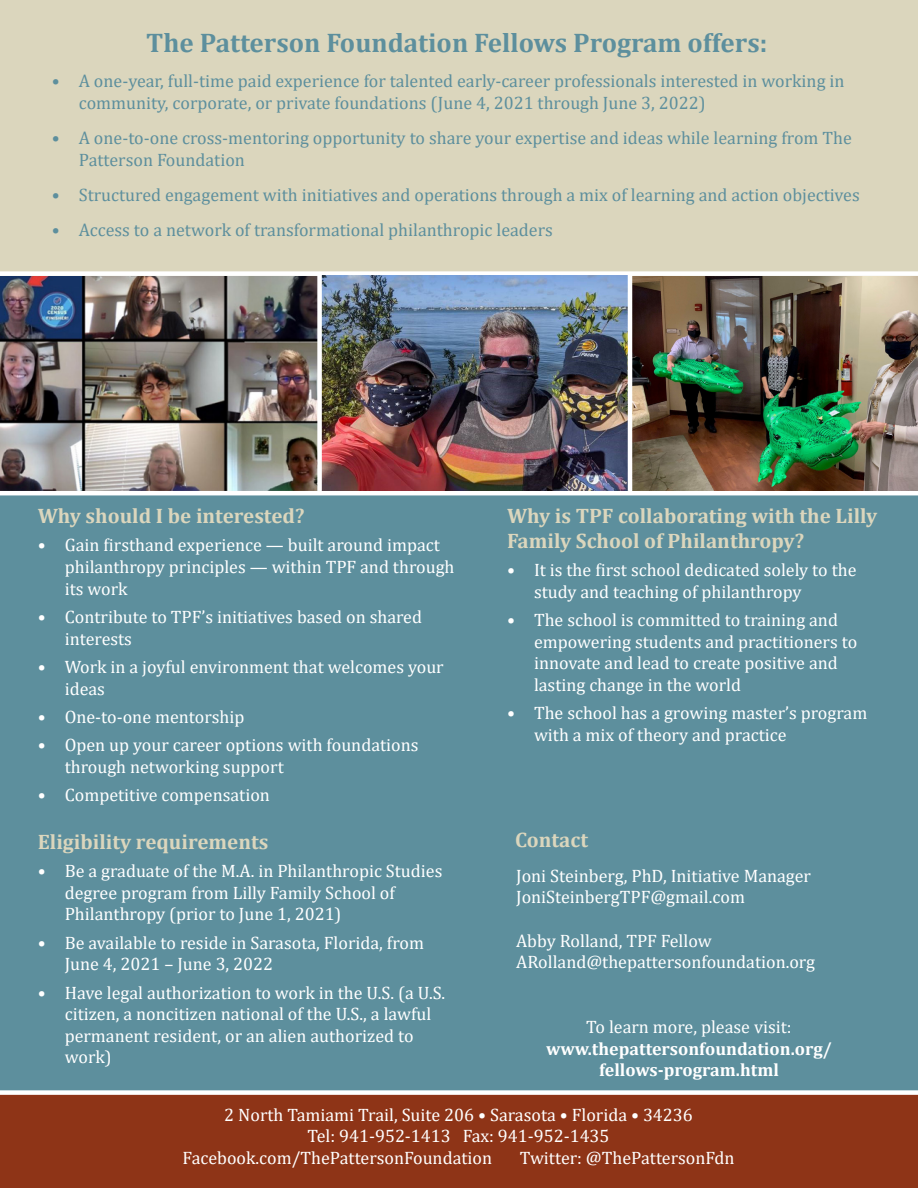
<style>
.page{position:relative;width:918px;height:1188px;background:#fff}
.page>*{position:absolute;margin:0;border:0;box-sizing:border-box;transform-origin:0 0}
.t1{font:700 27px "Cambria";color:#5d8f9d}
.t2{font:700 21px/25.2px "Cambria";color:#dbd6bd}
.t3{font:18px/21.6px "Cambria";color:#fff}
.t4{font:18px/21.6px "Cambria";color:#5d8f9d}
.t5{font:700 18px/21.6px "Cambria";color:#fff;text-align:center}
</style>
<div class="page">
<div style="left:0;top:0;width:918px;height:466px;background:#dbd6bd"></div>
<div style="left:0;top:495px;width:497px;height:297px;background:#5d8f9d"></div>
<div style="left:0;top:791px;width:495px;height:304px;background:#5d8f9d"></div>
<div style="left:495px;top:791px;width:423px;height:302px;background:#5d8f9d"></div>
<div style="left:493px;top:492px;width:425px;height:300px;background:#5d8f9d"></div>
<div style="left:0;top:1091px;width:918px;height:97px;background:#8e3417"></div>
<div style="left:0;top:1090px;width:918px;height:5px;background:#fff"></div>
<div style="left:0;top:271px;width:918px;height:5px;background:#fff"></div>
<img style="left:0;top:277px;width:317px;height:214px">
<hr style="left:0;top:491px;width:918px;height:4px;background:#fff">
<img style="left:632px;top:277px;width:286px;height:214px">
<img style="left:322px;top:275px;width:306px;height:216px">
<hr style="left:628px;top:275px;width:4px;height:216px;background:#fff">
<div style="left:317px;top:275px;width:5px;height:216px;background:#fff"></div>
<p class="t1" style="left:146px;top:24px;width:623px">The Patterson Foundation Fellows Program offers:</p>
<p class="t4" style="left:79px;top:70px;width:767px;text-indent:-27px">• A one-year, full-time paid experience for talented early-career professionals interested in working in community, corporate, or private foundations (June 4, 2021 through June 3, 2022)</p>
<p class="t4" style="left:79px;top:127px;width:775px;text-indent:-27px">• A one-to-one cross-mentoring opportunity to share your expertise and ideas while learning from The<br>Patterson Foundation</p>
<p class="t4" style="left:52px;top:184px;width:810px">• Structured engagement with initiatives and operations through a mix of learning and action objectives</p>
<p class="t4" style="left:52px;top:219px;width:503px">• Access to a network of transformational philanthropic leaders</p>
<p class="t2" style="left:38px;top:503px;width:268px">Why should I be interested?</p>
<p class="t3" style="left:65px;top:534px;width:391px;text-indent:-27px">• Gain firsthand experience — built around impact philanthropy principles — within TPF and through its work</p>
<p class="t3" style="left:65px;top:606px;width:359px;text-indent:-27px">• Contribute to TPF’s initiatives based on shared interests</p>
<p class="t3" style="left:65px;top:656px;width:381px;text-indent:-27px">• Work in a joyful environment that welcomes your ideas</p>
<p class="t3" style="left:38px;top:706px;width:208px">• One-to-one mentorship</p>
<p class="t3" style="left:65px;top:734px;width:355px;text-indent:-27px">• Open up your career options with foundations through networking support</p>
<p class="t3" style="left:38px;top:784px;width:234px">• Competitive compensation</p>
<p class="t2" style="left:38px;top:828px;width:232px">Eligibility requirements</p>
<p class="t3" style="left:65px;top:860px;width:379px;text-indent:-27px">• Be a graduate of the M.A. in Philanthropic Studies degree program from Lilly Family School of<br>Philanthropy (prior to June 1, 2021)</p>
<p class="t3" style="left:65px;top:932px;width:361px;text-indent:-27px">• Be available to reside in Sarasota, Florida, from<br>June 4, 2021 – June 3, 2022</p>
<p class="t3" style="left:65px;top:981px;width:382px;text-indent:-27px">• Have legal authorization to work in the U.S. (a U.S. citizen, a noncitizen national of the U.S., a lawful permanent resident, or an alien authorized to work)</p>
<p class="t2" style="left:507px;top:502px;width:372px">Why is TPF collaborating with the Lilly<br>Family School of Philanthropy?</p>
<p class="t3" style="left:534px;top:559px;width:324px;text-indent:-27px">• It is the first school dedicated solely to the study and teaching of philanthropy</p>
<p class="t3" style="left:534px;top:609px;width:325px;text-indent:-27px">• The school is committed to training and empowering students and practitioners to innovate and lead to create positive and lasting change in the world</p>
<p class="t3" style="left:534px;top:702px;width:335px;text-indent:-27px">• The school has a growing master’s program with a mix of theory and practice</p>
<p class="t2" style="left:515px;top:827px;width:74px">Contact</p>
<p class="t3" style="left:516px;top:865px;width:296px">Joni Steinberg, PhD, Initiative Manager</p>
<p class="t3" style="left:516px;top:886px;width:230px">JoniSteinbergTPF@gmail.com</p>
<p class="t3" style="left:516px;top:930px;width:301px">Abby Rolland, TPF Fellow<br>ARolland@thepattersonfoundation.org</p>
<p class="t3" style="left:586px;top:1016px;width:207px">To learn more, please visit:</p>
<p class="t5" style="left:546px;top:1037px;width:287px">www.thepattersonfoundation.org/ fellows-program.html</p>
<p class="t3" style="left:224px;top:1104px;width:470px">2 North Tamiami Trail, Suite 206 • Sarasota • Florida • 34236</p>
<p class="t3" style="left:308px;top:1125px;width:304px">Tel: 941-952-1413 Fax: 941-952-1435</p>
<p class="t3" style="left:183px;top:1147px;width:311px">Facebook.com/ThePattersonFoundation</p>
<p class="t3" style="left:520px;top:1147px;width:216px">Twitter: @ThePattersonFdn</p>
</div>
